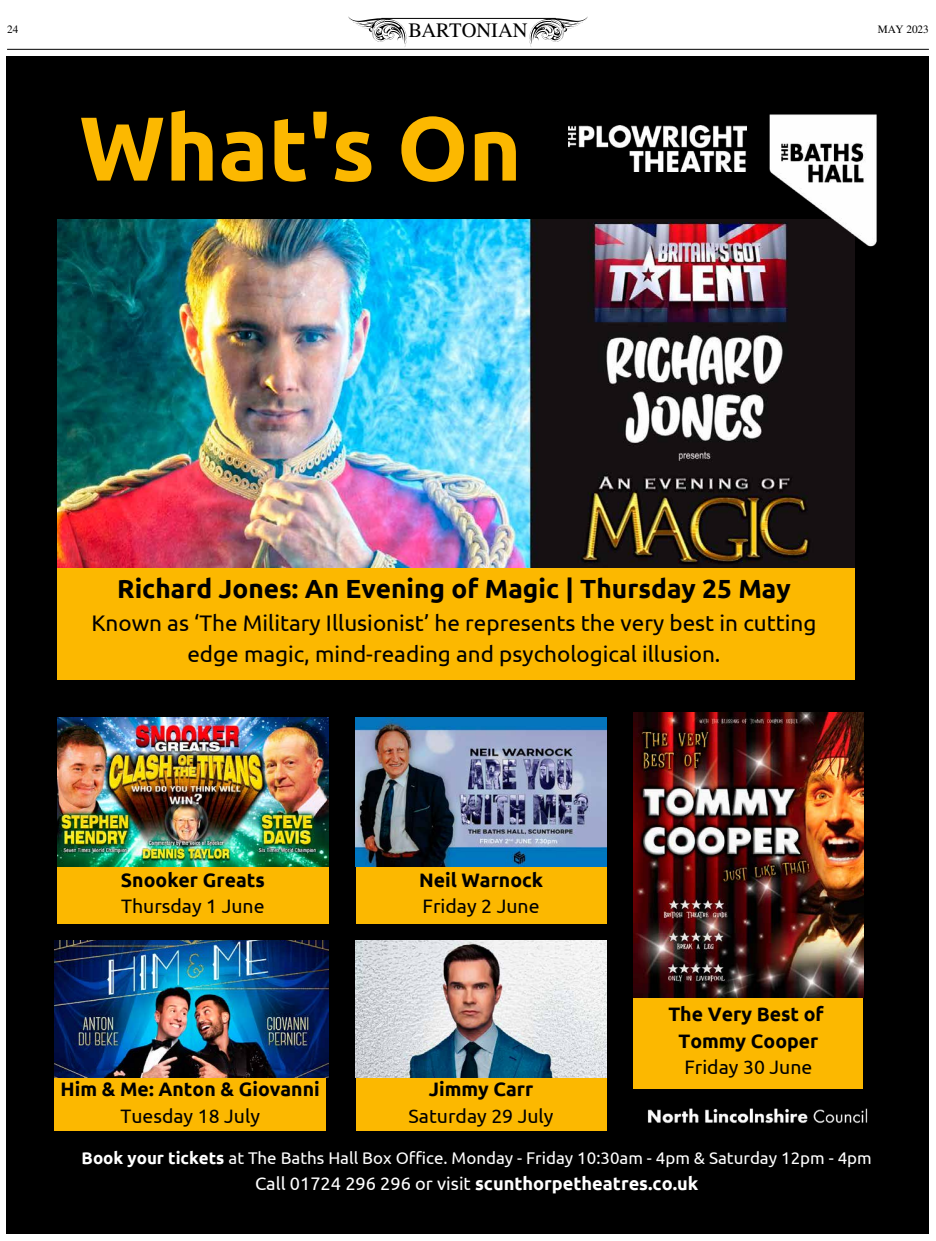
<style>
.page{position:relative;width:936px;height:1241px;background:#fff}
.page>*{position:absolute;margin:0;border:0;box-sizing:border-box;transform-origin:0 0}
.t1{font:700 90.5px "Ubuntu";color:#fcb800}
.t2{font:700 26.25px "Ubuntu";color:#000}
.t3{font:22.5px/31px "Ubuntu";color:#000;text-align:center}
.t4{font:20.5px "STIX General";color:#000}
.t5{font:700 19.38px/26.8px "Ubuntu";color:#000;text-align:center}
.t6{font:19.38px "Ubuntu";color:#000}
.t7{font:700 18.12px "Ubuntu";color:#fff}
.t8{font:16.88px "Ubuntu";color:#fff}
.t9{font:11.25px "STIX General";color:#000}
.s1{font-weight:700}
.s2{font-weight:400}
</style>
<div class="page">
<div style="left:7px;top:57px;width:921px;height:1176px;background:#000"></div>
<img style="left:568px;top:126px;width:178px;height:46px">
<div style="left:57px;top:221px;width:797px;height:458px;background:#fcb800"></div>
<img style="left:57px;top:219px;width:797px;height:348px">
<img style="left:746px;top:114px;width:131px;height:142px">
<div style="left:57px;top:717px;width:272px;height:206px;background:#fcb800"></div>
<div style="left:633px;top:712px;width:229px;height:376px;background:#fcb800"></div>
<div style="left:356px;top:717px;width:250px;height:206px;background:#fcb800"></div>
<div style="left:54px;top:940px;width:272px;height:190px;background:#fcb800"></div>
<div style="left:356px;top:940px;width:250px;height:190px;background:#fcb800"></div>
<img style="left:356px;top:717px;width:250px;height:149px">
<img style="left:57px;top:717px;width:271px;height:149px">
<img style="left:633px;top:712px;width:230px;height:285px">
<img style="left:356px;top:940px;width:250px;height:137px">
<img style="left:55px;top:940px;width:273px;height:137px">
<img style="left:633px;top:1088px;width:235px;height:36px">
<hr style="left:381px;top:18px;width:175px;height:1px;background:#000">
<svg style="left:529px;top:16px;width:59px;height:31px"></svg>
<svg style="left:348px;top:16px;width:59px;height:31px"></svg>
<hr style="left:7px;top:49px;width:921px;height:1px;background:#000">
<p class="t9" style="left:7px;top:22px;width:13px">24</p>
<p class="t4" style="left:408px;top:16px;width:121px">BARTONIAN</p>
<p class="t9" style="left:877px;top:22px;width:52px">MAY 2023</p>
<h1 class="t1" style="left:79px;top:93px;width:444px">What's On</h1>
<p class="t2" style="left:117px;top:573px;width:675px">Richard Jones: An Evening of Magic | Thursday 25 May</p>
<p class="t3" style="left:91px;top:607px;width:726px">Known as ‘The Military Illusionist’ he represents the very best in cutting edge magic, mind-reading and psychological illusion.</p>
<p class="t5" style="left:121px;top:866px;width:145px">Snooker Greats</p>
<p class="t6" style="left:121px;top:894px;width:145px">Thursday 1 June</p>
<p class="t5" style="left:419px;top:866px;width:126px">Neil Warnock</p>
<p class="t6" style="left:422px;top:894px;width:118px">Friday 2 June</p>
<p class="t5" style="left:668px;top:1000px;width:157px">The Very Best of<br>Tommy Cooper</p>
<p class="t6" style="left:684px;top:1055px;width:129px">Friday 30 June</p>
<p class="t5" style="left:61px;top:1075px;width:261px">Him &amp; Me: Anton &amp; Giovanni</p>
<p class="t6" style="left:120px;top:1104px;width:141px">Tuesday 18 July</p>
<p class="t5" style="left:429px;top:1075px;width:106px">Jimmy Carr</p>
<p class="t6" style="left:408px;top:1104px;width:146px">Saturday 29 July</p>
<p class="t8" style="left:82px;top:1147px;width:791px"><span class="s1">Book your tickets</span> at The Baths Hall Box Office. Monday - Friday 10:30am - 4pm &amp; Saturday 12pm - 4pm</p>
<p class="t7" style="left:255px;top:1171px;width:445px"><span class="s2">Call 01724 296 296 or visit</span> scunthorpetheatres.co.uk</p>
</div>
